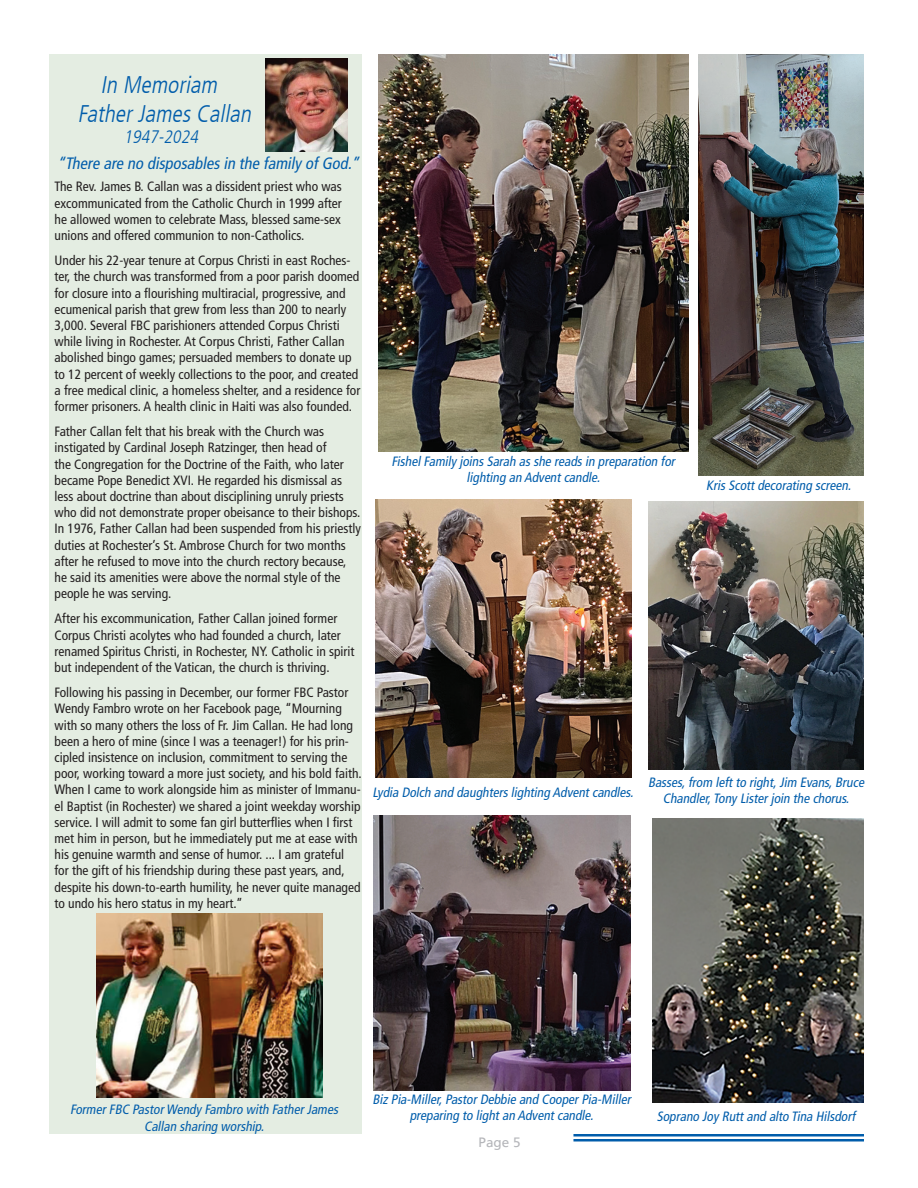
<style>
.page{position:relative;width:918px;height:1188px;background:#fff}
.page>*{position:absolute;margin:0;border:0;box-sizing:border-box;transform-origin:0 0}
.t1{font:italic 300 condensed 24px "Frutiger LT";color:#015dab}
.t2{font:italic 300 condensed 18px "Frutiger LT";color:#015dab}
.t3{font:italic condensed 16.5px "Frutiger LT";color:#015dab}
.t4{font:condensed 13.5px/16.2px "Frutiger LT";color:#231f20}
.t5{font:italic condensed 13.5px/16.2px "Frutiger LT";color:#015dab;text-align:center}
.t6{font:13.5px "Frutiger LT";color:#b5b6ba}
</style>
<div class="page">
<hr style="left:573px;top:1134px;width:291px;height:2px;background:#015dab">
<hr style="left:573px;top:1139px;width:291px;height:2px;background:#015dab">
<img style="left:378px;top:54px;width:310px;height:398px">
<img style="left:698px;top:55px;width:166px;height:421px">
<img style="left:648px;top:502px;width:216px;height:268px">
<img style="left:653px;top:818px;width:211px;height:284px">
<div style="left:49px;top:54px;width:313px;height:1080px;background:#e4ede2"></div>
<img style="left:266px;top:59px;width:81px;height:93px">
<img style="left:96px;top:914px;width:226px;height:184px">
<img style="left:374px;top:816px;width:256px;height:275px">
<img style="left:375px;top:500px;width:257px;height:277px">
<p class="t1" style="left:101px;top:71px;width:123px">In Memoriam</p>
<p class="t1" style="left:78px;top:100px;width:180px">FatherJamesCallan</p>
<p class="t2" style="left:124px;top:127px;width:80px">1947-2024</p>
<p class="t3" style="left:57px;top:154px;width:307px">“There are no disposablesin the family ofGod.”</p>
<p class="t4" style="left:55px;top:179px;width:289px;text-align:justify">The Rev. James B. Callan was a dissident priest who was excommunicated from the Catholic Church in 1999 after he allowed women to celebrate Mass, blessed same-sex unions and offered communion to non-Catholics.</p>
<p class="t4" style="left:55px;top:252px;width:307px">Under his 22-year tenure at Corpus Christi in east Roches&shy;ter, the church was transformed from a poor parish doomed for closure into a flourishing multiracial, progressive, and ecumenical parish that grew from less than 200 to nearly 3,000. Several FBC parishioners attended Corpus Christi while living in Rochester. At Corpus Christi, Father Callan abolished bingo games; persuaded members to donate up to 12 percent of weekly collections to the poor, and created a free medical clinic, a homeless shelter, and a residence for former prisoners. A health clinic in Haiti was also founded.</p>
<p class="t4" style="left:55px;top:423px;width:308px">Father Callan felt that his break with the Church was instigated by Cardinal Joseph Ratzinger, then head of<br>the Congregation for the Doctrine of the Faith, who later became Pope Benedict XVI. He regarded his dismissal as less about doctrine than about disciplining unruly priests who did not demonstrate proper obeisance to their bishops.<br>In 1976, Father Callan had been suspended from his priestly duties at Rochester’s St. Ambrose Church for two months after he refused to move into the church rectory because, he said its amenities were above the normal style of the people he was serving.</p>
<p class="t4" style="left:55px;top:611px;width:302px">After his excommunication, Father Callan joined former Corpus Christi acolytes who had founded a church, later renamed Spiritus Christi, in Rochester, NY. Catholic in spirit but independent of the Vatican, the church is thriving.</p>
<p class="t4" style="left:55px;top:684px;width:309px">Following his passing in December, our former FBC Pastor Wendy Fambro wrote on her Facebook page, “Mourning with so many others the loss of Fr. Jim Callan. He had long been a hero of mine (since I was a teenager!) for his prin&shy;cipled insistence on inclusion, commitment to serving the poor, working toward a more just society, and his bold faith.<br>When I came to work alongside him as minister of Immanu&shy;el Baptist (in Rochester) we shared a joint weekday worship service. I will admit to some fan girl butterflies when I first met him in person, but he immediately put me at ease with his genuine warmth and sense of humor. ... I am grateful for the gift of his friendship during these past years, and, despite his down-to-earth humility, he never quite managed to undo his hero status in my heart.”</p>
<p class="t5" style="left:392px;top:453px;width:288px">FishelFamily joinsSarah asshe readsin preparation for lighting an Adventcandle.</p>
<p class="t5" style="left:706px;top:477px;width:149px">KrisScottdecorating screen.</p>
<p class="t5" style="left:372px;top:784px;width:265px">Lydia Dolch and daughterslighting Adventcandles.</p>
<p class="t5" style="left:648px;top:775px;width:220px">Basses,from leftto right,Jim Evans,Bruce<br>Chandler,Tony Listerjoin the chorus.</p>
<p class="t5" style="left:70px;top:1102px;width:272px">FormerFBC PastorWendy Fambro with FatherJames<br>Callan sharing worship.</p>
<p class="t5" style="left:372px;top:1091px;width:263px">Biz Pia-Miller,PastorDebbie and CooperPia-Miller preparing to lightan Adventcandle.</p>
<p class="t6" style="left:479px;top:1134px;width:44px">Page 5</p>
<p class="t5" style="left:657px;top:1108px;width:203px">Soprano Joy Ruttand alto Tina Hilsdorf</p>
</div>
